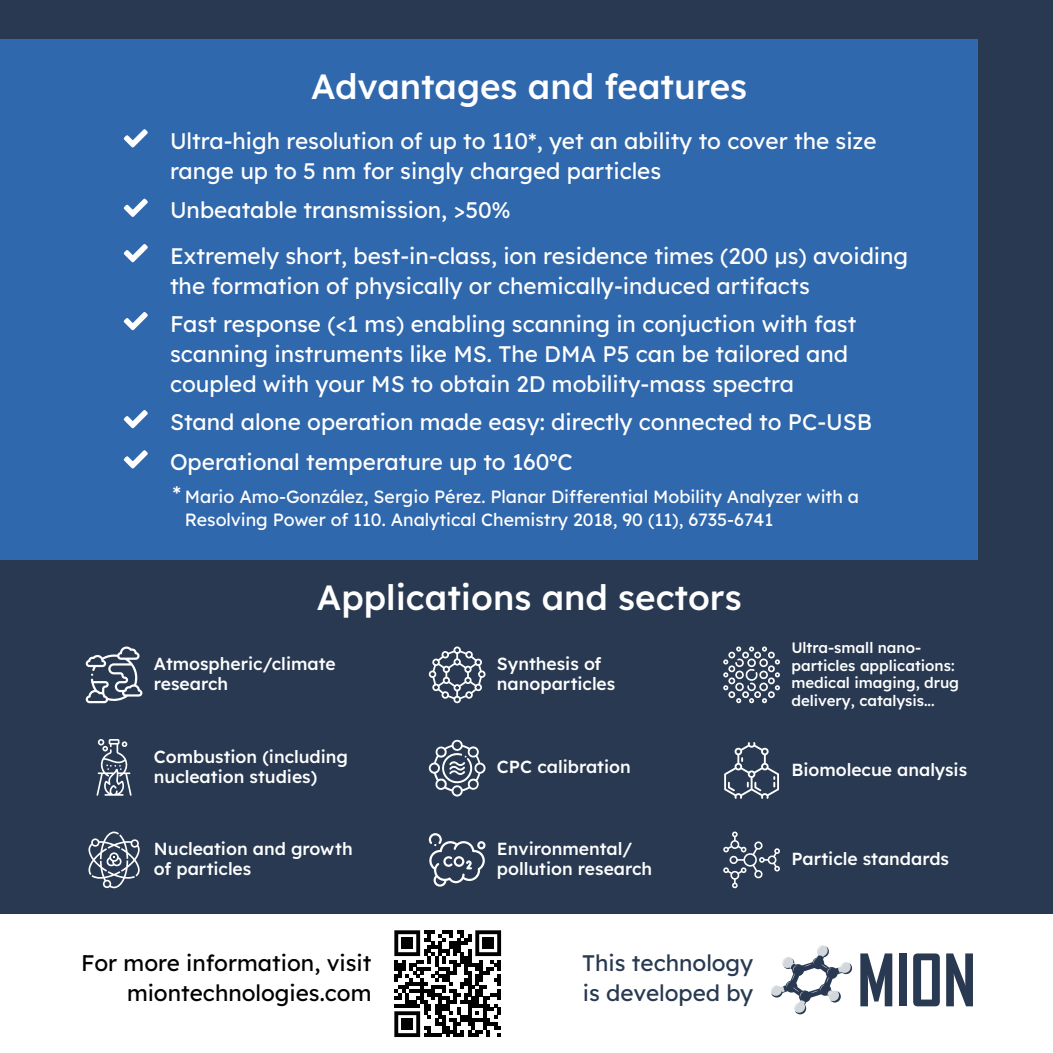
<style>
.page{position:relative;width:1053px;height:1053px;background:#fff}
.page>*{position:absolute;margin:0;border:0;box-sizing:border-box;transform-origin:0 0}
.t1{font:35px "Lexend Deca";color:#fff}
.t2{font:22.5px/30px "Lexend Deca";color:#fff}
.t3{font:22.5px/30px "Lexend Deca";color:#000;text-align:right}
.t4{font:22.5px/30px "Lexend Deca";color:#283951}
.t5{font:17.75px/22.8px "Lexend Deca";color:#fff}
.t6{font:17.5px/20px "Lexend Deca";color:#fff}
.t7{font:15px/17.5px "Lexend Deca";color:#fff}
</style>
<div class="page">
<div style="left:0;top:0;width:1052px;height:1052px;background:#283951"></div>
<div style="left:0;top:39px;width:977px;height:521px;background:#3068ad"></div>
<div style="left:0;top:914px;width:1052px;height:138px;background:#fff"></div>
<svg style="left:771px;top:945px;width:81px;height:69px"></svg>
<svg style="left:860px;top:953px;width:32px;height:53px"></svg>
<div style="left:898px;top:953px;width:8px;height:53px;background:#283951"></div>
<svg style="left:913px;top:953px;width:26px;height:53px"></svg>
<svg style="left:946px;top:953px;width:26px;height:53px"></svg>
<svg style="left:394px;top:930px;width:107px;height:106px"></svg>
<div style="left:401px;top:937px;width:12px;height:11px;background:#000"></div>
<div style="left:482px;top:937px;width:11px;height:11px;background:#000"></div>
<div style="left:401px;top:1018px;width:12px;height:11px;background:#000"></div>
<svg style="left:123px;top:129px;width:25px;height:19px"></svg>
<svg style="left:123px;top:244px;width:25px;height:19px"></svg>
<svg style="left:123px;top:312px;width:25px;height:19px"></svg>
<svg style="left:123px;top:198px;width:25px;height:19px"></svg>
<svg style="left:123px;top:410px;width:25px;height:19px"></svg>
<svg style="left:123px;top:450px;width:25px;height:19px"></svg>
<svg style="left:85px;top:646px;width:57px;height:57px"></svg>
<svg style="left:96px;top:739px;width:36px;height:56px"></svg>
<svg style="left:88px;top:831px;width:52px;height:57px"></svg>
<svg style="left:430px;top:648px;width:53px;height:53px"></svg>
<svg style="left:428px;top:739px;width:57px;height:57px"></svg>
<svg style="left:429px;top:833px;width:56px;height:54px"></svg>
<svg style="left:723px;top:646px;width:56px;height:57px"></svg>
<svg style="left:724px;top:742px;width:55px;height:56px"></svg>
<svg style="left:723px;top:831px;width:57px;height:57px"></svg>
<hr style="left:0;top:1052px;width:1052px;height:1px;background:#3068ad">
<h1 class="t1" style="left:311px;top:62px;width:437px">Advantages and features</h1>
<p class="t2" style="left:170px;top:124px;width:708px">Ultra-high resolution of up to 110*, yet an ability to cover the size range up to 5 nm for singly charged particles</p>
<p class="t2" style="left:170px;top:194px;width:342px">Unbeatable transmission, &gt;50%</p>
<p class="t2" style="left:170px;top:239px;width:739px">Extremely short, best-in-class, ion residence times (200 μs) avoiding the formation of physically or chemically-induced artifacts</p>
<p class="t2" style="left:170px;top:307px;width:687px">Fast response (&lt;1 ms) enabling scanning in conjuction with fast scanning instruments like MS. The DMA P5 can be tailored and coupled with your MS to obtain 2D mobility-mass spectra</p>
<p class="t2" style="left:170px;top:400px;width:703px;line-height:40.2px">Stand alone operation made easy: directly connected to PC-USB<br>Operational temperature up to 160ºC</p>
<p class="t2" style="left:172px;top:478px;width:10px">*</p>
<p class="t5" style="left:185px;top:484px;width:675px">Mario Amo-González, Sergio Pérez. Planar Differential Mobility Analyzer with a<br>Resolving Power of 110. Analytical Chemistry 2018, 90 (11), 6735-6741</p>
<h1 class="t1" style="left:317px;top:572px;width:426px">Applications and sectors</h1>
<p class="t6" style="left:154px;top:652px;width:183px">Atmospheric/climate research</p>
<p class="t6" style="left:154px;top:745px;width:196px">Combustion (including nucleation studies)</p>
<p class="t6" style="left:154px;top:837px;width:200px">Nucleation and growth of particles</p>
<p class="t6" style="left:497px;top:652px;width:120px">Synthesis of nanoparticles</p>
<p class="t6" style="left:497px;top:756px;width:135px">CPC calibration</p>
<p class="t6" style="left:497px;top:837px;width:157px">Environmental/ pollution research</p>
<p class="t3" style="left:81px;top:946px;width:292px">For more information, visit miontechnologies.com</p>
<p class="t4" style="left:582px;top:946px;width:172px">This technology is developed by</p>
<p class="t7" style="left:791px;top:638px;width:169px">Ultra-small nano&shy;particles applications: medical imaging, drug delivery, catalysis...</p>
<p class="t6" style="left:791px;top:758px;width:177px">Biomolecue analysis</p>
<p class="t6" style="left:791px;top:847px;width:159px">Particle standards</p>
</div>
